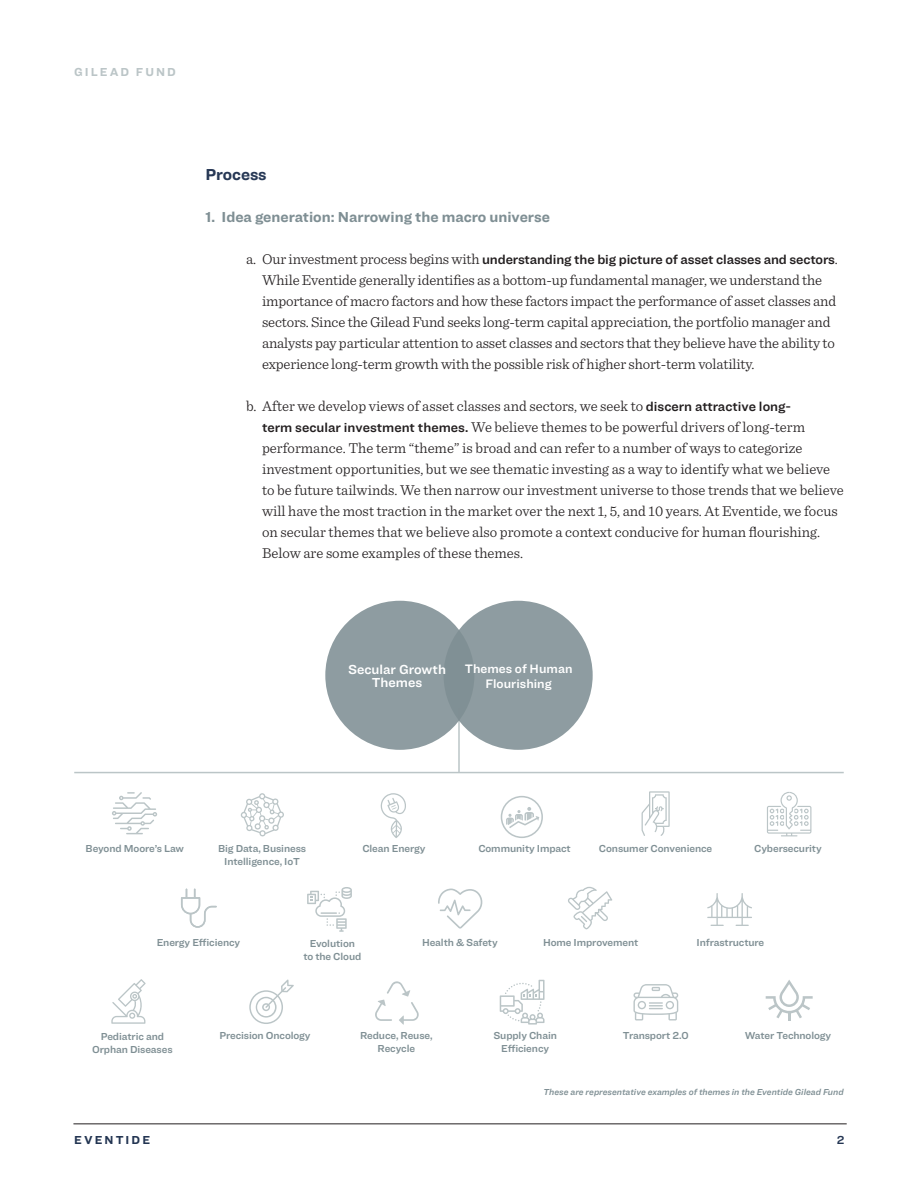
<style>
.page{position:relative;width:918px;height:1188px;background:#fff}
.page>*{position:absolute;margin:0;border:0;box-sizing:border-box;transform-origin:0 0}
.t1{font:700 16.5px "Ringside";color:#273855}
.t2{font:300 15px/21px "Sentinel";letter-spacing:-.01em;color:#231f20}
.t3{font:700 15px "Ringside";color:#7f8f94}
.t4{font:13.5px "Ringside Regular Semi";letter-spacing:-.01em;color:#231f20}
.t5{font:13.5px/13.5px "Ringside Regular Semi";color:#fff;text-align:center}
.t6{font:12.75px/15px "Ringside Regular Semi";color:#fff;text-align:center}
.t7{font:700 12px "Ringside";letter-spacing:.17em;color:#bbc5c7}
.t8{font:700 12px "Ringside";letter-spacing:.17em;color:#233552}
.t9{font:12px "Ringside Regular Semi";color:#233552}
.t10{font:10.5px/12.6px "Ringside Regular Semi";letter-spacing:-.01em;color:#7f8f94;text-align:center}
.t11{font:9px "Ringside Regular Semi Ital";color:#7f8f94}
.s1{font-family:"Sentinel";font-weight:300;font-size:15px}
.s2{font-family:"Ringside Regular Semi";font-weight:400;font-size:13.5px}
</style>
<div class="page">
<hr style="left:73px;top:1124px;width:774px;height:1px;background:#231f20">
<hr style="left:74px;top:772px;width:770px;height:1px;background:#bbc5c7">
<svg style="left:249px;top:980px;width:45px;height:44px"></svg>
<svg style="left:375px;top:981px;width:44px;height:44px"></svg>
<svg style="left:500px;top:980px;width:45px;height:45px"></svg>
<svg style="left:633px;top:984px;width:45px;height:36px"></svg>
<svg style="left:111px;top:979px;width:35px;height:45px"></svg>
<svg style="left:181px;top:889px;width:36px;height:39px"></svg>
<svg style="left:307px;top:887px;width:45px;height:45px"></svg>
<svg style="left:438px;top:889px;width:45px;height:40px"></svg>
<svg style="left:568px;top:887px;width:44px;height:42px"></svg>
<svg style="left:707px;top:893px;width:45px;height:33px"></svg>
<hr style="left:458px;top:708px;width:2px;height:65px;background:#bbc5c7">
<div style="left:325px;top:601px;width:149px;height:149px;background:#8e9ca1;border-radius:50%"></div>
<div style="left:444px;top:601px;width:149px;height:149px;background:linear-gradient(to right,#86959a,#93a0a5);border-radius:50%"></div>
<svg style="left:112px;top:792px;width:45px;height:42px"></svg>
<svg style="left:241px;top:793px;width:43px;height:43px"></svg>
<svg style="left:642px;top:791px;width:28px;height:45px"></svg>
<svg style="left:767px;top:792px;width:44px;height:44px"></svg>
<svg style="left:380px;top:793px;width:26px;height:45px"></svg>
<svg style="left:766px;top:980px;width:47px;height:41px"></svg>
<svg style="left:501px;top:796px;width:42px;height:42px"></svg>
<p class="t7" style="left:74px;top:63px;width:103px">GILEAD FUND</p>
<p class="t1" style="left:206px;top:162px;width:63px">Process</p>
<p class="t3" style="left:206px;top:206px;width:346px">1. Idea generation: Narrowing the macro universe</p>
<p class="t4" style="left:246px;top:250px;width:593px"><span class="s1">a. Our investment process begins with</span> understanding the big picture of asset classes and sectors<span class="s1">.</span></p>
<p class="t2" style="left:262px;top:268px;width:576px">While Eventide generally identifies as a bottom-up fundamental manager, we understand the importance of macro factors and how these factors impact the performance of asset classes and sectors. Since the Gilead Fund seeks long-term capital appreciation, the portfolio manager and analysts pay particular attention to asset classes and sectors that they believe have the ability to experience long-term growth with the possible risk of higher short-term volatility.</p>
<p class="t2" style="left:262px;top:394px;width:583px;text-indent:-16px">b. After we develop views of asset classes and sectors, we seek to <span class="s2">discern attractive long-<br>term secular investment themes.</span> We believe themes to be powerful drivers of long-term performance. The term “theme” is broad and can refer to a number of ways to categorize investment opportunities, but we see thematic investing as a way to identify what we believe to be future tailwinds. We then narrow our investment universe to those trends that we believe will have the most traction in the market over the next 1, 5, and 10 years. At Eventide, we focus on secular themes that we believe also promote a context conducive for human flourishing.<br>Below are some examples of these themes.</p>
<p class="t5" style="left:348px;top:662px;width:99px">Secular Growth<br>Themes</p>
<p class="t6" style="left:465px;top:660px;width:109px">Themes of Human<br>Flourishing</p>
<p class="t10" style="left:86px;top:842px;width:100px">Beyond Moore’s Law</p>
<p class="t10" style="left:218px;top:842px;width:90px">Big Data, Business<br>Intelligence, IoT</p>
<p class="t10" style="left:362px;top:842px;width:65px">Clean Energy</p>
<p class="t10" style="left:478px;top:842px;width:94px">Community Impact</p>
<p class="t10" style="left:599px;top:842px;width:115px">Consumer Convenience</p>
<p class="t10" style="left:754px;top:842px;width:69px">Cybersecurity</p>
<p class="t10" style="left:157px;top:936px;width:85px">Energy Efficiency</p>
<p class="t10" style="left:303px;top:937px;width:59px">Evolution<br>to the Cloud</p>
<p class="t10" style="left:422px;top:935px;width:77px">Health &amp; Safety</p>
<p class="t10" style="left:543px;top:935px;width:97px">Home Improvement</p>
<p class="t10" style="left:697px;top:935px;width:69px">Infrastructure</p>
<p class="t10" style="left:92px;top:1030px;width:82px">Pediatric and<br>Orphan Diseases</p>
<p class="t10" style="left:219px;top:1029px;width:93px">Precision Oncology</p>
<p class="t10" style="left:360px;top:1029px;width:74px">Reduce, Reuse,<br>Recycle</p>
<p class="t10" style="left:493px;top:1029px;width:65px">Supply Chain</p>
<p class="t10" style="left:501px;top:1042px;width:49px">Efficiency</p>
<p class="t10" style="left:623px;top:1029px;width:67px">Transport 2.0</p>
<p class="t10" style="left:745px;top:1029px;width:88px">Water Technology</p>
<p class="t11" style="left:544px;top:1086px;width:302px">These are representative examples of themes in the Eventide Gilead Fund</p>
<p class="t8" style="left:74px;top:1131px;width:77px">EVENTIDE</p>
<p class="t9" style="left:837px;top:1131px;width:9px">2</p>
</div>
